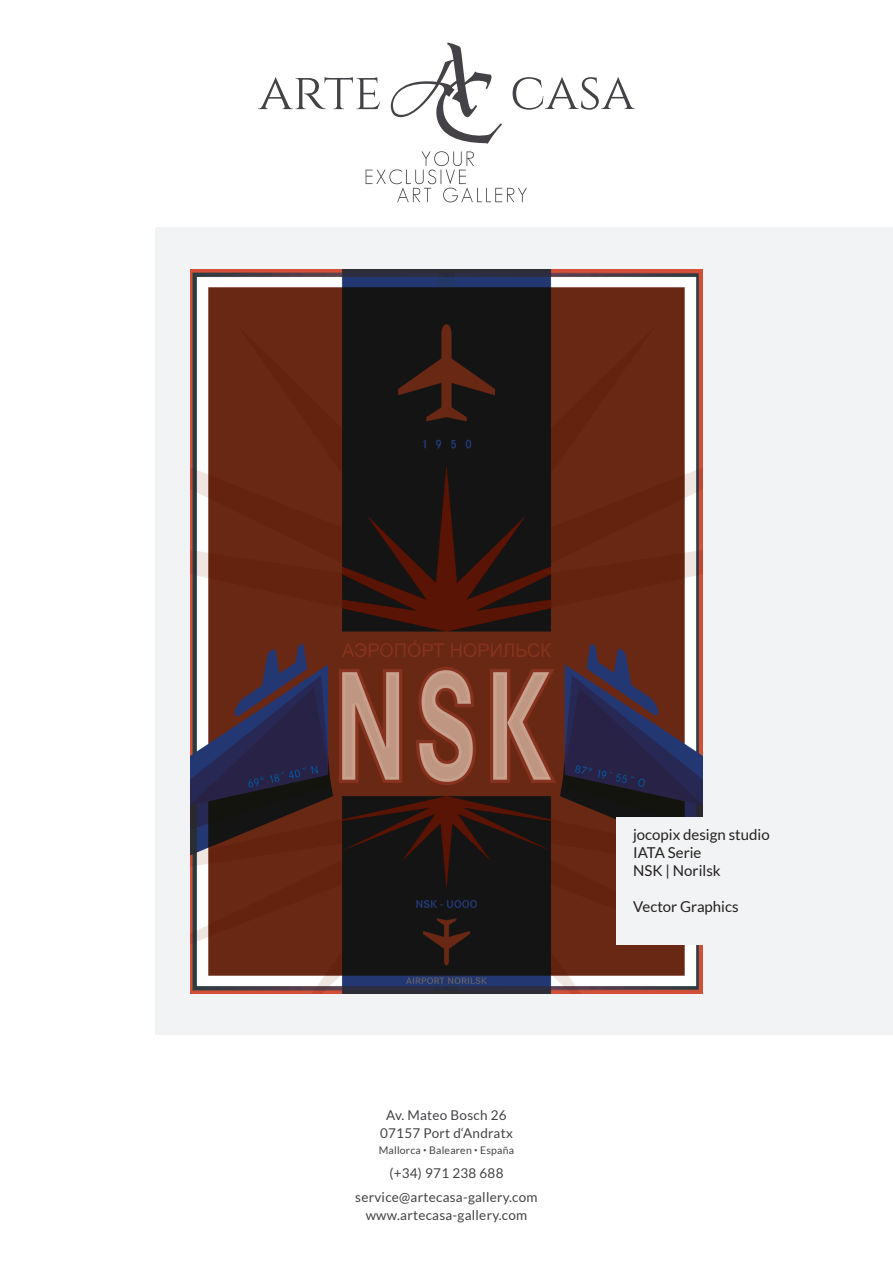
<style>
.page{position:relative;width:893px;height:1263px;background:#fff}
.page>*{position:absolute;margin:0;border:0;box-sizing:border-box;transform-origin:0 0}
.t1{font:15px/18px "Lato";color:#231f20}
.t2{font:13.5px/18px "Lato";letter-spacing:.02em;color:#444246;text-align:center}
.t3{font:10.5px "Lato";letter-spacing:.02em;color:#444246}
</style>
<div class="page">
<svg style="left:513px;top:77px;width:122px;height:33px"></svg>
<svg style="left:258px;top:77px;width:122px;height:32px"></svg>
<svg style="left:391px;top:43px;width:111px;height:101px"></svg>
<svg style="left:366px;top:151px;width:161px;height:51px"></svg>
<div style="left:155px;top:228px;width:738px;height:807px;background:#f2f3f4"></div>
<img style="left:190px;top:269px;width:513px;height:725px">
<div style="left:617px;top:818px;width:276px;height:127px;background:#f2f3f4"></div>
<p class="t2" style="left:380px;top:1107px;width:134px">Av. Mateo Bosch 26<br>07157 Port d‘Andratx</p>
<p class="t3" style="left:379px;top:1145px;width:137px">Mallorca <sup>•</sup> Balearen <sup>•</sup> España</p>
<p class="t2" style="left:355px;top:1161px;width:184px;line-height:24px">(+34) 971 238 688 service@artecasa-gallery.com</p>
<p class="t2" style="left:366px;top:1206px;width:163px">www.artecasa-gallery.com</p>
<p class="t1" style="left:633px;top:827px;width:138px">jocopix design studio<br>IATA Serie<br>NSK | Norilsk</p>
<p class="t1" style="left:633px;top:899px;width:107px">Vector Graphics</p>
</div>
